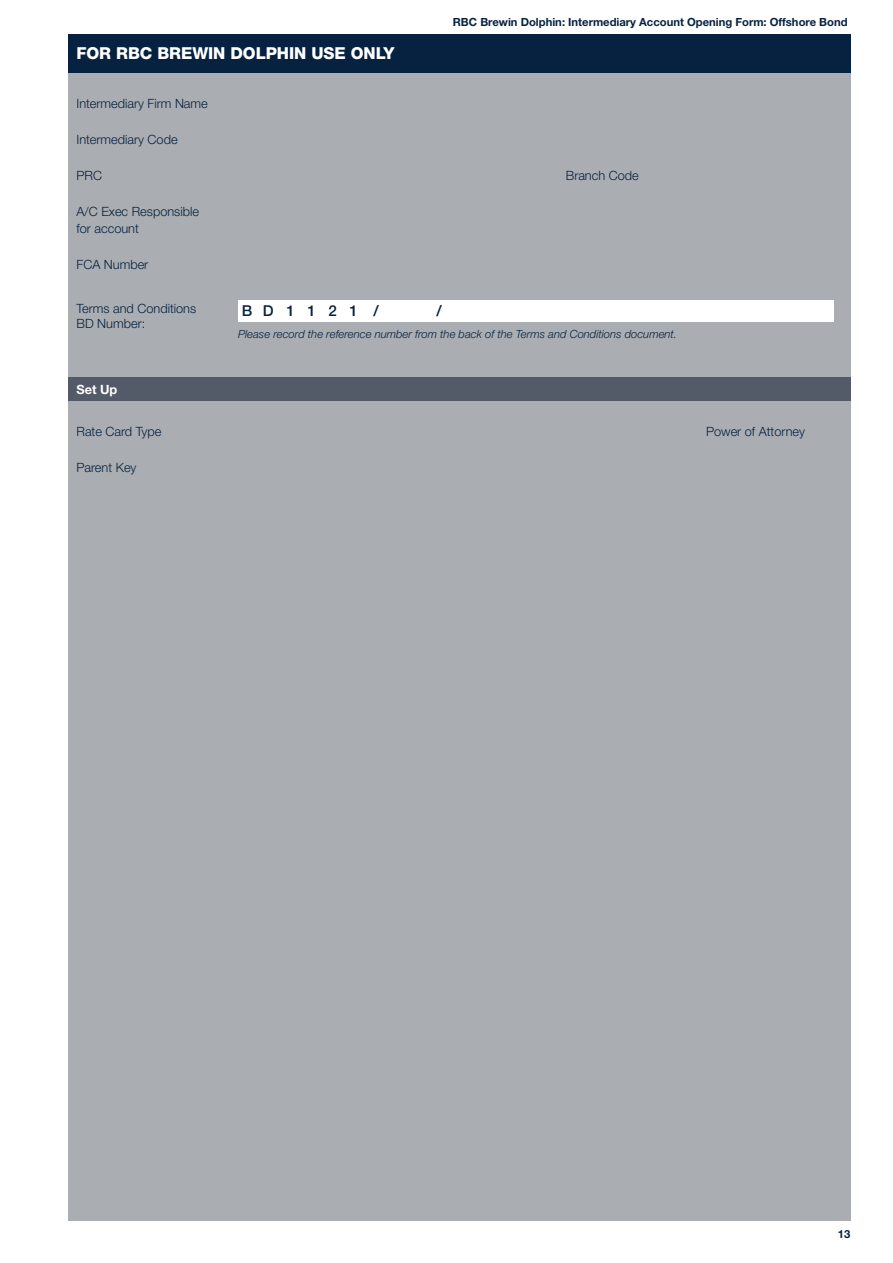
<style>
.page{position:relative;width:893px;height:1263px;background:#fff}
.page>*{position:absolute;margin:0;border:0;box-sizing:border-box;transform-origin:0 0}
.t1{font:800 16.5px "Helvetica Neue LT Std";letter-spacing:-.005em;color:#fff}
.t2{font:500 15px "Helvetica Neue LT Std";letter-spacing:.845em;color:#072241}
.t3{font:300 12.75px/16.5px "Helvetica Neue LT Std";color:#072241}
.t4{font:700 12.75px "Helvetica Neue LT Std";color:#fff}
.t5{font:italic 300 11.25px "Helvetica Neue LT Std";color:#072241}
.t6{font:700 11.25px "Helvetica Neue LT Std";color:#072241}
</style>
<div class="page">
<div style="left:68px;top:34px;width:782px;height:1186px;background:#aaadb1"></div>
<div style="left:68px;top:34px;width:782px;height:38px;background:#072241"></div>
<div style="left:238px;top:300px;width:595px;height:21px;background:#fff"></div>
<div style="left:68px;top:377px;width:782px;height:24px;background:#545b68"></div>
<p class="t6" style="left:453px;top:15px;width:396px">RBC Brewin Dolphin: Intermediary Account Opening Form: Offshore Bond</p>
<p class="t1" style="left:77px;top:43px;width:320px">FOR RBC BREWIN DOLPHIN USE ONLY</p>
<p class="t3" style="left:77px;top:95px;width:133px">Intermediary Firm Name</p>
<p class="t3" style="left:77px;top:131px;width:103px">Intermediary Code</p>
<p class="t3" style="left:77px;top:167px;width:27px">PRC</p>
<p class="t3" style="left:566px;top:167px;width:74px">Branch Code</p>
<p class="t3" style="left:77px;top:203px;width:124px">A/C Exec Responsible for account</p>
<p class="t3" style="left:77px;top:256px;width:73px">FCA Number</p>
<p class="t3" style="left:77px;top:300px;width:121px">Terms and Conditions</p>
<p class="t2" style="left:242px;top:302px;width:138px">BD1121 /</p>
<p class="t2" style="left:436px;top:302px;width:7px">/</p>
<p class="t3" style="left:77px;top:315px;width:70px">BD Number:</p>
<p class="t5" style="left:238px;top:328px;width:440px">Please record the reference number from the back of the Terms and Conditions document.</p>
<p class="t4" style="left:77px;top:381px;width:42px">Set Up</p>
<p class="t3" style="left:77px;top:423px;width:86px">Rate Card Type</p>
<p class="t3" style="left:706px;top:423px;width:100px">Power of Attorney</p>
<p class="t3" style="left:77px;top:459px;width:62px">Parent Key</p>
<p class="t6" style="left:838px;top:1227px;width:14px">13</p>
</div>
